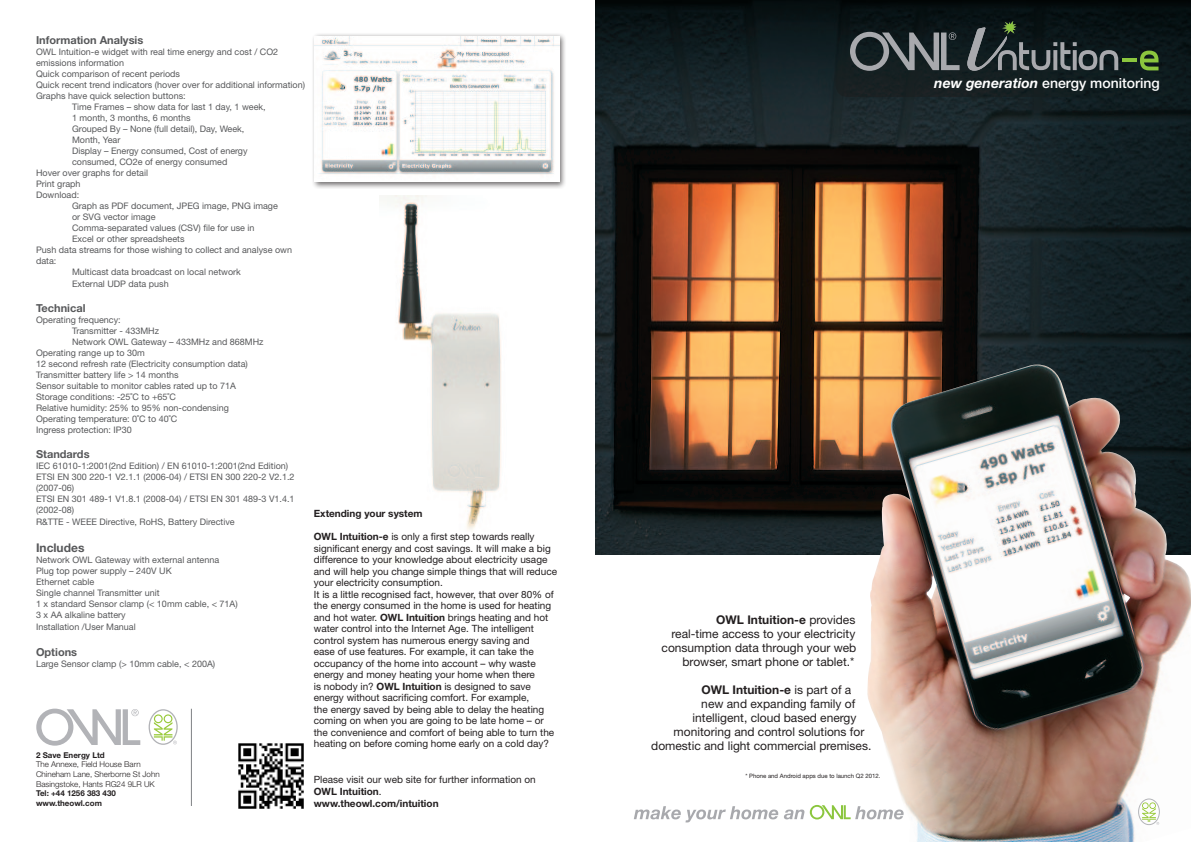
<style>
.page{position:relative;width:1191px;height:842px;background:#fff}
.page>*{position:absolute;margin:0;border:0;box-sizing:border-box;transform-origin:0 0}
.t1{font:500 14px "Helvetica Neue LT Std";color:#fff}
.t2{font:12px/14px "Helvetica Neue LT Std";color:#231f20;text-align:right}
.t3{font:700 12px "Helvetica Neue LT Std";color:#231f20}
.t4{font:700 12px "Helvetica Neue LT Std";color:#57585a}
.t5{font:700 11px "Helvetica Neue LT Std";color:#57585a}
.t6{font:10px/11.5px "Helvetica Neue LT Std";color:#231f20}
.t7{font:700 10px "Helvetica Neue LT Std";color:#231f20}
.t8{font:9px/11px "Helvetica Neue LT Std";color:#57585a}
.t9{font:300 8px "Helvetica Neue LT Std";color:#231f20}
.t10{font:700 8px "Helvetica Neue LT Std";color:#231f20}
.t11{font:6px "Helvetica Neue LT Std";color:#231f20}
.s1{font-weight:700}
.s2{font-weight:700;font-style:italic}
.s3{font-weight:400}
</style>
<div class="page">
<img style="left:385px;top:196px;width:116px;height:334px">
<img style="left:595px;top:0;width:596px;height:554px">
<img style="left:865px;top:365px;width:326px;height:477px">
<svg style="left:835px;top:19px;width:356px;height:78px;background:#232d2e"></svg>
<svg style="left:1138px;top:798px;width:21px;height:27px"></svg>
<svg style="left:36px;top:709px;width:104px;height:37px"></svg>
<svg style="left:149px;top:709px;width:29px;height:36px"></svg>
<hr style="left:191px;top:709px;width:1px;height:97px;background:#808285">
<svg style="left:634px;top:806px;width:144px;height:16px"></svg>
<svg style="left:784px;top:809px;width:20px;height:10px"></svg>
<svg style="left:810px;top:805px;width:93px;height:14px"></svg>
<div style="left:311px;top:33px;width:256px;height:156px;background:#231f20;opacity:.65"></div>
<img style="left:314px;top:36px;width:245px;height:146px">
<img style="left:239px;top:743px;width:64px;height:65px">
<p class="t5" style="left:36px;top:33px;width:109px">Information Analysis</p>
<p class="t8" style="left:36px;top:46px;width:244px">OWL Intuition-e widget with real time energy and cost / CO2 emissions information</p>
<p class="t8" style="left:36px;top:68px;width:146px">Quick comparison of recent periods</p>
<p class="t8" style="left:36px;top:79px;width:271px">Quick recent trend indicators (hover over for additional information)</p>
<p class="t8" style="left:36px;top:90px;width:151px">Graphs have quick selection buttons:</p>
<p class="t8" style="left:72px;top:101px;width:195px">Time Frames – show data for last 1 day, 1 week,</p>
<p class="t8" style="left:72px;top:112px;width:120px">1 month, 3 months, 6 months</p>
<p class="t8" style="left:72px;top:123px;width:174px">Grouped By – None (full detail), Day, Week,</p>
<p class="t8" style="left:72px;top:134px;width:50px">Month, Year</p>
<p class="t8" style="left:72px;top:145px;width:177px">Display – Energy consumed, Cost of energy</p>
<p class="t8" style="left:72px;top:156px;width:157px">consumed, CO2e of energy consumed</p>
<p class="t8" style="left:36px;top:167px;width:113px">Hover over graphs for detail</p>
<p class="t8" style="left:36px;top:178px;width:46px">Print graph</p>
<p class="t8" style="left:36px;top:189px;width:45px">Download:</p>
<p class="t8" style="left:72px;top:200px;width:207px">Graph as PDF document, JPEG image, PNG image</p>
<p class="t8" style="left:72px;top:211px;width:85px">or SVG vector image</p>
<p class="t8" style="left:72px;top:222px;width:184px">Comma-separated values (CSV) file for use in</p>
<p class="t8" style="left:72px;top:233px;width:114px">Excel or other spreadsheets</p>
<p class="t8" style="left:36px;top:244px;width:258px">Push data streams for those wishing to collect and analyse own data:</p>
<p class="t8" style="left:72px;top:266px;width:170px">Multicast data broadcast on local network</p>
<p class="t8" style="left:72px;top:278px;width:98px">External UDP data push</p>
<p class="t5" style="left:36px;top:301px;width:51px">Technical</p>
<p class="t8" style="left:36px;top:314px;width:86px">Operating frequency:</p>
<p class="t8" style="left:72px;top:325px;width:89px">Transmitter - 433MHz</p>
<p class="t8" style="left:72px;top:336px;width:193px">Network OWL Gateway – 433MHz and 868MHz</p>
<p class="t8" style="left:36px;top:347px;width:110px">Operating range up to 30m</p>
<p class="t8" style="left:36px;top:358px;width:213px">12 second refresh rate (Electricity consumption data)</p>
<p class="t8" style="left:36px;top:369px;width:144px">Transmitter battery life &gt; 14 months</p>
<p class="t8" style="left:36px;top:380px;width:201px">Sensor suitable to monitor cables rated up to 71A</p>
<p class="t8" style="left:36px;top:391px;width:141px">Storage conditions: -25˚C to +65˚C</p>
<p class="t8" style="left:36px;top:402px;width:194px">Relative humidity: 25% to 95% non-condensing</p>
<p class="t8" style="left:36px;top:413px;width:143px">Operating temperature: 0˚C to 40˚C</p>
<p class="t8" style="left:36px;top:424px;width:97px">Ingress protection: IP30</p>
<p class="t5" style="left:36px;top:448px;width:55px">Standards</p>
<p class="t8" style="left:36px;top:460px;width:254px">IEC 61010-1:2001(2nd Edition) / EN 61010-1:2001(2nd Edition)</p>
<p class="t8" style="left:36px;top:471px;width:260px">ETSI EN 300 220-1 V2.1.1 (2006-04) / ETSI EN 300 220-2 V2.1.2 (2007-06)</p>
<p class="t8" style="left:36px;top:493px;width:260px">ETSI EN 301 489-1 V1.8.1 (2008-04) / ETSI EN 301 489-3 V1.4.1 (2002-08)</p>
<p class="t8" style="left:36px;top:516px;width:200px">R&amp;TTE - WEEE Directive, RoHS, Battery Directive</p>
<p class="t4" style="left:36px;top:540px;width:50px">Includes</p>
<p class="t8" style="left:36px;top:554px;width:185px">Network OWL Gateway with external antenna</p>
<p class="t8" style="left:36px;top:565px;width:137px">Plug top power supply – 240V UK</p>
<p class="t8" style="left:36px;top:576px;width:60px">Ethernet cable</p>
<p class="t8" style="left:36px;top:587px;width:125px">Single channel Transmitter unit</p>
<p class="t8" style="left:36px;top:598px;width:203px">1 x standard Sensor clamp (&lt; 10mm cable, &lt; 71A)</p>
<p class="t8" style="left:36px;top:609px;width:91px">3 x AA alkaline battery</p>
<p class="t8" style="left:36px;top:621px;width:101px">Installation /User Manual</p>
<p class="t5" style="left:36px;top:645px;width:43px">Options</p>
<p class="t8" style="left:36px;top:658px;width:181px">Large Sensor clamp (&gt; 10mm cable, &lt; 200A)</p>
<p class="t10" style="left:36px;top:750px;width:70px">2 Save Energy Ltd</p>
<p class="t9" style="left:36px;top:759px;width:106px">The Annexe, Field House Barn</p>
<p class="t9" style="left:36px;top:769px;width:125px">Chineham Lane, Sherborne St John</p>
<p class="t9" style="left:36px;top:779px;width:120px">Basingstoke, Hants RG24 9LR UK</p>
<p class="t10" style="left:36px;top:788px;width:81px">Tel: +44 1256 383 430</p>
<p class="t10" style="left:36px;top:798px;width:67px">www.theowl.com</p>
<p class="t7" style="left:314px;top:508px;width:110px">Extending your system</p>
<p class="t6" style="left:314px;top:531px;width:245px"><span class="s1">OWL Intuition-e</span> is only a first step towards really significant energy and cost savings. It will make a big difference to your knowledge about electricity usage and will help you change simple things that will reduce your electricity consumption.</p>
<p class="t6" style="left:314px;top:588px;width:242px">It is a little recognised fact, however, that over 80% of the energy consumed in the home is used for heating and hot water. <span class="s1">OWL Intuition</span> brings heating and hot water control into the Internet Age. The intelligent control system has numerous energy saving and<br>ease of use features. For example, it can take the occupancy of the home into account – why waste energy and money heating your home when there<br>is nobody in? <span class="s1">OWL Intuition</span> is designed to save energy without sacrificing comfort. For example,<br>the energy saved by being able to delay the heating coming on when you are going to be late home – or the convenience and comfort of being able to turn the heating on before coming home early on a cold day?</p>
<p class="t6" style="left:314px;top:773px;width:223px;line-height:12px">Please visit our web site for further information on<br><span class="s1">OWL Intuition</span>.</p>
<p class="t7" style="left:314px;top:797px;width:126px">www.theowl.com/intuition</p>
<p class="t1" style="left:934px;top:75px;width:227px"><span class="s2">new generation</span> energy monitoring</p>
<p class="t3" style="left:716px;top:612px;width:141px">OWL Intuition-e <span class="s3">provides</span></p>
<p class="t2" style="left:661px;top:626px;width:196px">real-time access to your electricity consumption data through your web browser, smart phone or tablet.*</p>
<p class="t3" style="left:701px;top:682px;width:151px">OWL Intuition-e <span class="s3">is part of a</span></p>
<p class="t2" style="left:701px;top:696px;width:156px">new and expanding family of</p>
<p class="t2" style="left:692px;top:710px;width:165px">intelligent, cloud based energy</p>
<p class="t2" style="left:673px;top:724px;width:192px">monitoring and control solutions for</p>
<p class="t2" style="left:651px;top:738px;width:222px">domestic and light commercial premises.</p>
<p class="t11" style="left:745px;top:772px;width:136px">* Phone and Android apps due to launch Q2 2012.</p>
</div>
